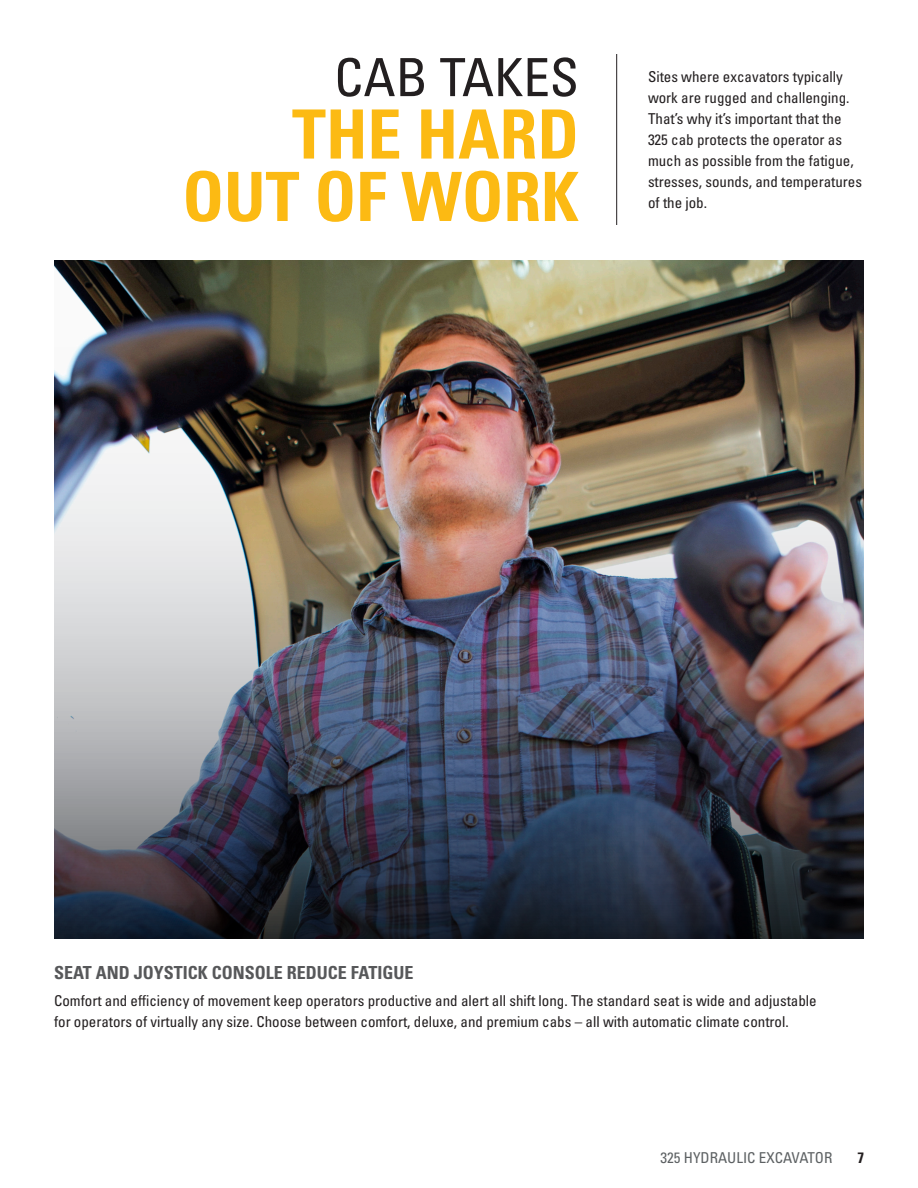
<style>
.page{position:relative;width:918px;height:1188px;background:#fff}
.page>*{position:absolute;margin:0;border:0;box-sizing:border-box;transform-origin:0 0}
.Subhead_large_yellow{font:67.95px/62.4px "Univers LTCYR 67 Bold Cond";color:#fcba13;text-align:right}
.Headline_large_black{font:condensed 52.65px "Univers LTCYR 57";color:#231f20}
.Subhead_small_gray{font:18px "Univers LTCYR 67 Bold Cond";color:#57585a}
.Body_copy{font:condensed 15px/21px "Univers LTCYR 57";color:#231f20}
.t1{font:condensed 15px "Univers LTCYR 57";color:#5d6163}
.t2{font:15px "Univers LTCYR 67 Bold Cond";color:#231f20}
</style>
<div class="page">
<img style="left:54px;top:261px;width:810px;height:678px">
<hr style="left:616px;top:54px;width:1px;height:171px;background:#231f20">
<p class="Headline_large_black" style="left:334px;top:44px;width:246px">CAB TAKES</p>
<p class="Subhead_large_yellow" style="left:182px;top:102px;width:398px">THE HARD<br>OUT OF WORK</p>
<p class="Body_copy" style="left:648px;top:66px;width:216px">Sites where excavators typically work are rugged and challenging.<br>That’s why it’s important that the<br>325 cab protects the operator as much as possible from the fatigue, stresses, sounds, and temperatures of the job.</p>
<p class="Subhead_small_gray" style="left:54px;top:961px;width:361px">SEAT AND JOYSTICK CONSOLE REDUCE FATIGUE</p>
<p class="Body_copy" style="left:54px;top:990px;width:764px">Comfort and efficiency of movement keep operators productive and alert all shift long. The standard seat is wide and adjustable for operators of virtually any size. Choose between comfort, deluxe, and premium cabs – all with automatic climate control.</p>
<p class="t1" style="left:661px;top:1148px;width:173px">325 HYDRAULIC EXCAVATOR</p>
<p class="t2" style="left:857px;top:1148px;width:8px">7</p>
</div>
